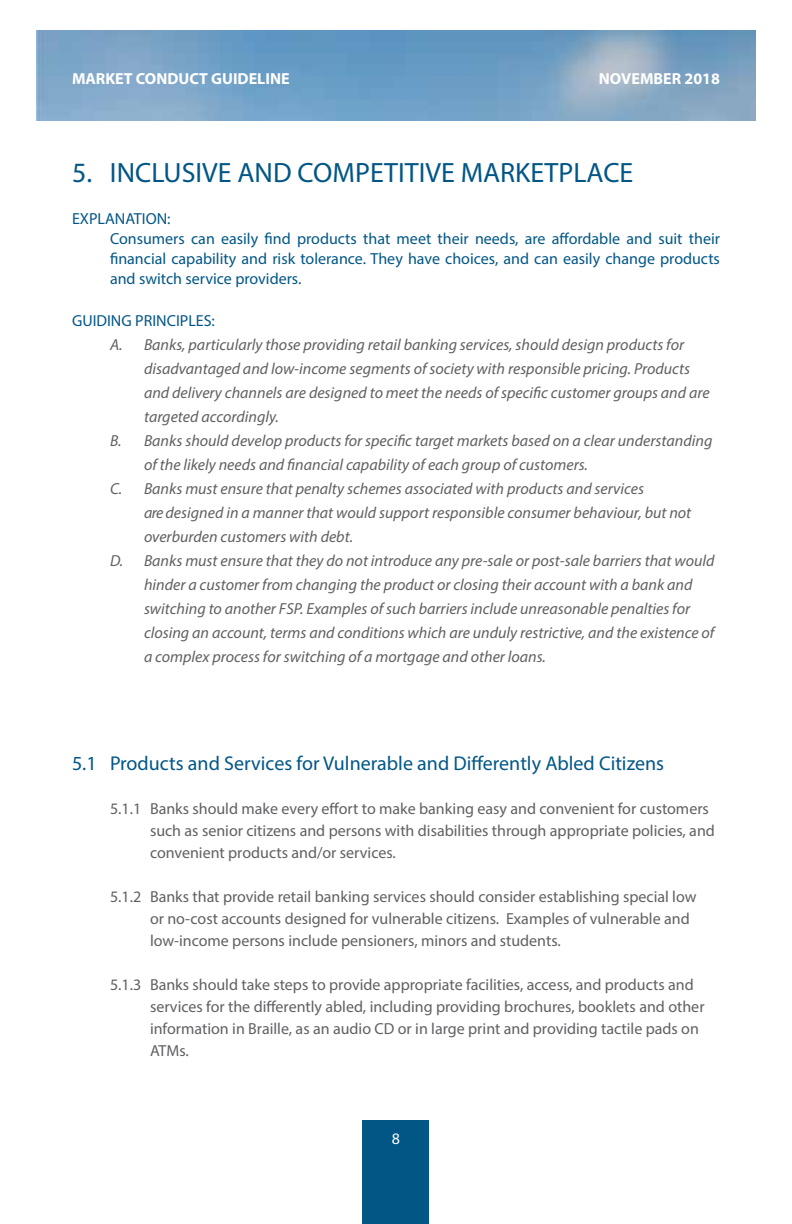
<style>
.page{position:relative;width:792px;height:1224px;background:#fff}
.page>*{position:absolute;margin:0;border:0;box-sizing:border-box;transform-origin:0 0}
.t1{font:28px "Myriad Pro";color:#025686}
.t2{font:20px "Myriad Pro";color:#025686}
.t3{font:italic 16px "Myriad Pro";color:#606063}
.t4{font:16px/22px "Myriad Pro";color:#606063}
.t5{font:16px/20px "Myriad Pro";color:#025686}
.t6{font:700 16px "Myriad Pro";color:#fff}
.t7{font:16px "Myriad Pro";color:#fff}
</style>
<div class="page">
<img style="left:36px;top:30px;width:720px;height:91px">
<div style="left:363px;top:1120px;width:66px;height:104px;background:#025686"></div>
<p class="t6" style="left:72px;top:68px;width:219px">MARKET CONDUCT GUIDELINE</p>
<p class="t6" style="left:599px;top:68px;width:123px">NOVEMBER 2018</p>
<h1 class="t1" style="left:72px;top:156px;width:563px">5. INCLUSIVE AND COMPETITIVE MARKETPLACE</h1>
<p class="t5" style="left:110px;top:209px;width:612px;text-indent:-38px">EXPLANATION:<br>Consumers can easily find products that meet their needs, are affordable and suit their financial capability and risk tolerance. They have choices, and can easily change products and switch service providers.</p>
<p class="t5" style="left:72px;top:311px;width:144px">GUIDING PRINCIPLES:</p>
<p class="t3" style="left:110px;top:335px;width:576px">A. Banks, particularly those providing retail banking services, should design products for</p>
<p class="t3" style="left:144px;top:359px;width:548px">disadvantaged and low-income segments of society with responsible pricing. Products</p>
<p class="t3" style="left:144px;top:383px;width:567px">and delivery channels are designed to meet the needs of specific customer groups and are</p>
<p class="t3" style="left:144px;top:407px;width:136px">targeted accordingly.</p>
<p class="t3" style="left:110px;top:431px;width:604px">B. Banks should develop products for specific target markets based on a clear understanding</p>
<p class="t3" style="left:144px;top:455px;width:446px">of the likely needs and financial capability of each group of customers.</p>
<p class="t3" style="left:110px;top:479px;width:536px">C. Banks must ensure that penalty schemes associated with products and services</p>
<p class="t3" style="left:144px;top:503px;width:549px">are designed in a manner that would support responsible consumer behaviour, but not</p>
<p class="t3" style="left:144px;top:527px;width:211px">overburden customers with debt.</p>
<p class="t3" style="left:110px;top:551px;width:606px">D. Banks must ensure that they do not introduce any pre-sale or post-sale barriers that would</p>
<p class="t3" style="left:144px;top:575px;width:550px">hinder a customer from changing the product or closing their account with a bank and</p>
<p class="t3" style="left:144px;top:599px;width:548px">switching to another FSP. Examples of such barriers include unreasonable penalties for</p>
<p class="t3" style="left:144px;top:623px;width:572px">closing an account, terms and conditions which are unduly restrictive, and the existence of</p>
<p class="t3" style="left:144px;top:647px;width:404px">a complex process for switching of a mortgage and other loans.</p>
<p class="t2" style="left:72px;top:751px;width:594px">5.1 Products and Services for Vulnerable and Differently Abled Citizens</p>
<p class="t4" style="left:150px;top:798px;width:566px;text-indent:-40px">5.1.1 Banks should make every effort to make banking easy and convenient for customers such as senior citizens and persons with disabilities through appropriate policies, and convenient products and/or services.</p>
<p class="t4" style="left:150px;top:886px;width:548px;text-indent:-40px">5.1.2 Banks that provide retail banking services should consider establishing special low or no-cost accounts designed for vulnerable citizens. Examples of vulnerable and low-income persons include pensioners, minors and students.</p>
<p class="t4" style="left:150px;top:974px;width:556px;text-indent:-40px">5.1.3 Banks should take steps to provide appropriate facilities, access, and products and services for the differently abled, including providing brochures, booklets and other information in Braille, as an audio CD or in large print and providing tactile pads on ATMs.</p>
<p class="t7" style="left:392px;top:1129px;width:10px">8</p>
</div>
